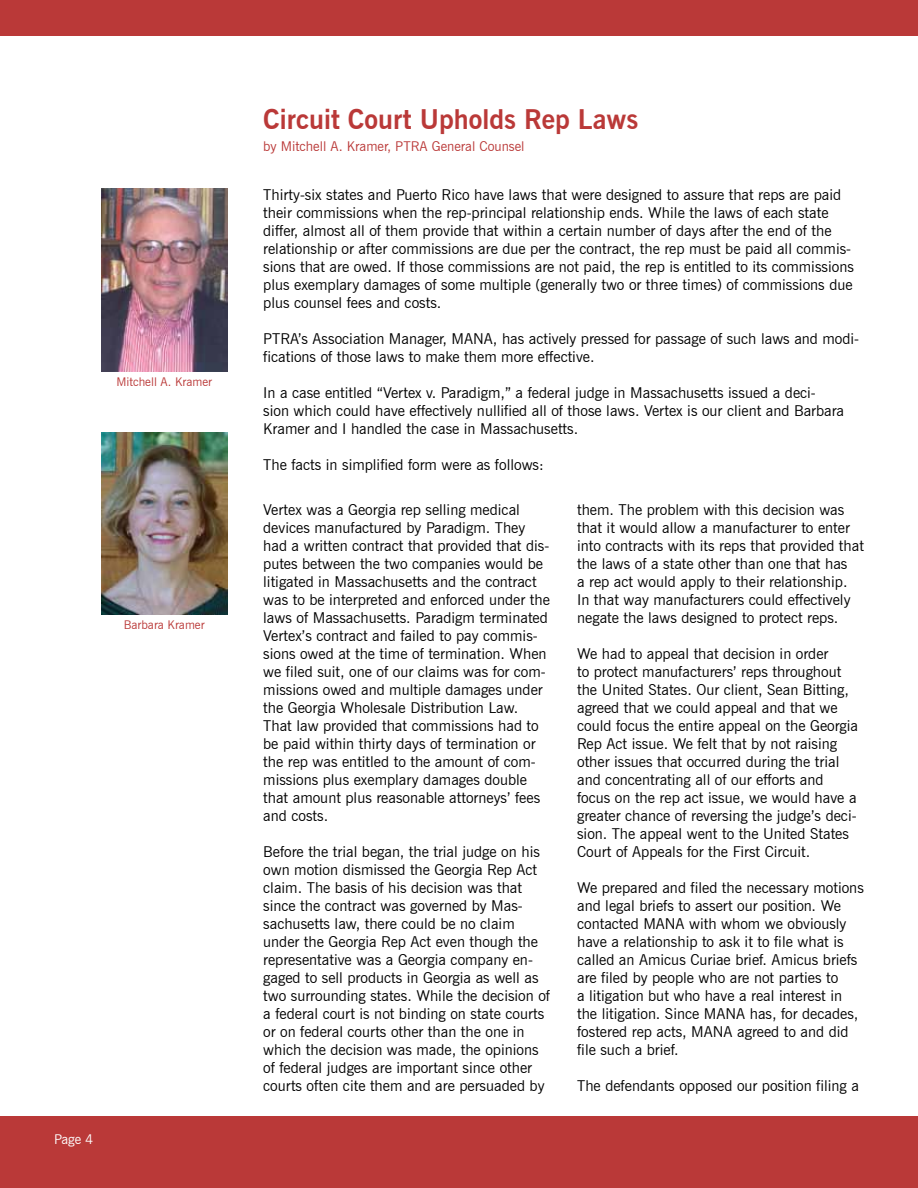
<style>
.page{position:relative;width:918px;height:1188px;background:#fff}
.page>*{position:absolute;margin:0;border:0;box-sizing:border-box;transform-origin:0 0}
.t1{font:700 27px "News Gothic BT";color:#ba3938}
.t2{font:15px/18px "News Gothic BT";color:#000}
.t3{font:13.5px "News Gothic BT";color:#ba3938}
.t4{font:13.5px "News Gothic BT";color:#fff}
.t5{font:12px "News Gothic BT";color:#ba3938}
</style>
<div class="page">
<div style="left:0;top:1116px;width:918px;height:72px;background:#ba3938"></div>
<div style="left:0;top:0;width:918px;height:36px;background:#ba3938"></div>
<img style="left:101px;top:189px;width:126px;height:183px">
<img style="left:101px;top:432px;width:126px;height:183px">
<p class="t5" style="left:116px;top:374px;width:97px">Mitchell A. Kramer</p>
<p class="t5" style="left:124px;top:617px;width:82px">Barbara Kramer</p>
<p class="t4" style="left:54px;top:1131px;width:41px">Page 4</p>
<h1 class="t1" style="left:263px;top:103px;width:377px">Circuit Court Upholds Rep Laws</h1>
<p class="t3" style="left:263px;top:138px;width:263px">by Mitchell A. Kramer, PTRA General Counsel</p>
<p class="t2" style="left:263px;top:186px;width:592px">Thirty-six states and Puerto Rico have laws that were designed to assure that reps are paid their commissions when the rep-principal relationship ends. While the laws of each state differ, almost all of them provide that within a certain number of days after the end of the relationship or after commissions are due per the contract, the rep must be paid all commis&shy;sions that are owed. If those commissions are not paid, the rep is entitled to its commissions plus exemplary damages of some multiple (generally two or three times) of commissions due plus counsel fees and costs.</p>
<p class="t2" style="left:263px;top:330px;width:597px">PTRA’s Association Manager, MANA, has actively pressed for passage of such laws and modi&shy;fications of those laws to make them more effective.</p>
<p class="t2" style="left:263px;top:384px;width:582px">In a case entitled “Vertex v. Paradigm,” a federal judge in Massachusetts issued a deci&shy;sion which could have effectively nullified all of those laws. Vertex is our client and Barbara<br>Kramer and I handled the case in Massachusetts.</p>
<p class="t2" style="left:263px;top:456px;width:282px">The facts in simplified form were as follows:</p>
<p class="t2" style="left:263px;top:501px;width:288px">Vertex was a Georgia rep selling medical devices manufactured by Paradigm. They had a written contract that provided that dis&shy;putes between the two companies would be litigated in Massachusetts and the contract was to be interpreted and enforced under the laws of Massachusetts. Paradigm terminated Vertex’s contract and failed to pay commis&shy;sions owed at the time of termination. When we filed suit, one of our claims was for com&shy;missions owed and multiple damages under the Georgia Wholesale Distribution Law.<br>That law provided that commissions had to be paid within thirty days of termination or the rep was entitled to the amount of com&shy;missions plus exemplary damages double that amount plus reasonable attorneys’ fees and costs.</p>
<p class="t2" style="left:263px;top:843px;width:288px">Before the trial began, the trial judge on his own motion dismissed the Georgia Rep Act claim. The basis of his decision was that since the contract was governed by Mas&shy;sachusetts law, there could be no claim under the Georgia Rep Act even though the representative was a Georgia company en&shy;gaged to sell products in Georgia as well as two surrounding states. While the decision of a federal court is not binding on state courts or on federal courts other than the one in which the decision was made, the opinions of federal judges are important since other courts often cite them and are persuaded by</p>
<p class="t2" style="left:577px;top:501px;width:288px">them. The problem with this decision was that it would allow a manufacturer to enter into contracts with its reps that provided that the laws of a state other than one that has<br>a rep act would apply to their relationship.<br>In that way manufacturers could effectively negate the laws designed to protect reps.</p>
<p class="t2" style="left:577px;top:645px;width:283px">We had to appeal that decision in order<br>to protect manufacturers’ reps throughout the United States. Our client, Sean Bitting, agreed that we could appeal and that we could focus the entire appeal on the Georgia Rep Act issue. We felt that by not raising other issues that occurred during the trial and concentrating all of our efforts and focus on the rep act issue, we would have a greater chance of reversing the judge’s deci&shy;sion. The appeal went to the United States Court of Appeals for the First Circuit.</p>
<p class="t2" style="left:577px;top:879px;width:288px">We prepared and filed the necessary motions and legal briefs to assert our position. We contacted MANA with whom we obviously have a relationship to ask it to file what is called an Amicus Curiae brief. Amicus briefs are filed by people who are not parties to<br>a litigation but who have a real interest in the litigation. Since MANA has, for decades, fostered rep acts, MANA agreed to and did file such a brief.</p>
<p class="t2" style="left:577px;top:1077px;width:283px">The defendants opposed our position filing a</p>
</div>
